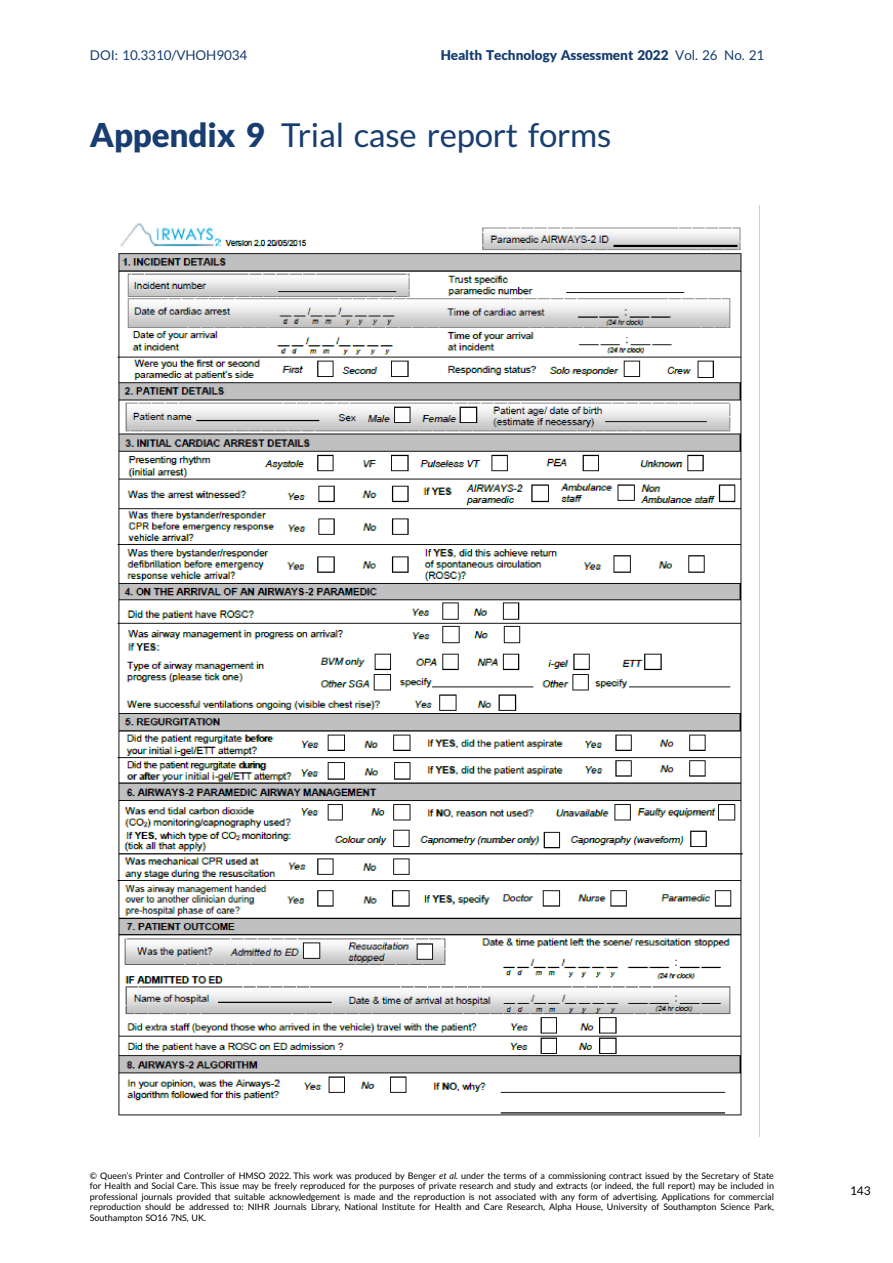
<style>
.page{position:relative;width:893px;height:1263px;background:#fff}
.page>*{position:absolute;margin:0;border:0;box-sizing:border-box;transform-origin:0 0}
.t1{font:33px "Adv T Ta 9 c 1 b 374";color:#183e71}
.t2{font:13.5px "Adv T Tfac 587 ca.B";color:#183e71}
.t3{font:13.5px "Adv T Ta 9 c 1 b 374";color:#183e71}
.t4{font:12px "Adv T Ta 9 c 1 b 374";color:#000}
.t5{font:9px/10.5px "Adv T Ta 9 c 1 b 374";color:#000;text-align:justify}
.s1{font-family:"Adv T Ta 9 c 1 b 374"}
.s2{font-family:"Adv T Tfac 587 ca.B"}
.s3{font-style:inherit}
.s4{font-family:"Adv T Teb 5 f 0 e 55.I"}
</style>
<div class="page">
<img style="left:117px;top:223px;width:626px;height:893px">
<h2 class="t3" style="left:90px;top:50px;width:159px">DOI: 10.3310/VHOH9034</h2>
<h2 class="t2" style="left:441px;top:50px;width:325px">Health Technology Assessment 2022 <span class="s1">Vol. 26 No. 21</span></h2>
<h1 class="t1" style="left:90px;top:123px;width:523px"><span class="s2">Appendix 9</span> Trial case report forms</h1>
<p class="t5" style="left:90px;top:1171px;width:686px">© Queen<span class="s3">’</span>s Printer and Controller of HMSO 2022. This work was produced by Benger <span class="s4">et al.</span> under the terms of a commissioning contract issued by the Secretary of State for Health and Social Care. This issue may be freely reproduced for the purposes of private research and study and extracts (or indeed, the full report) may be included in professional journals provided that suitable acknowledgement is made and the reproduction is not associated with any form of advertising. Applications for commercial reproduction should be addressed to: NIHR Journals Library, National Institute for Health and Care Research, Alpha House, University of Southampton Science Park, Southampton SO16 7NS, UK.</p>
<h3 class="t4" style="left:850px;top:1186px;width:22px">143</h3>
</div>
